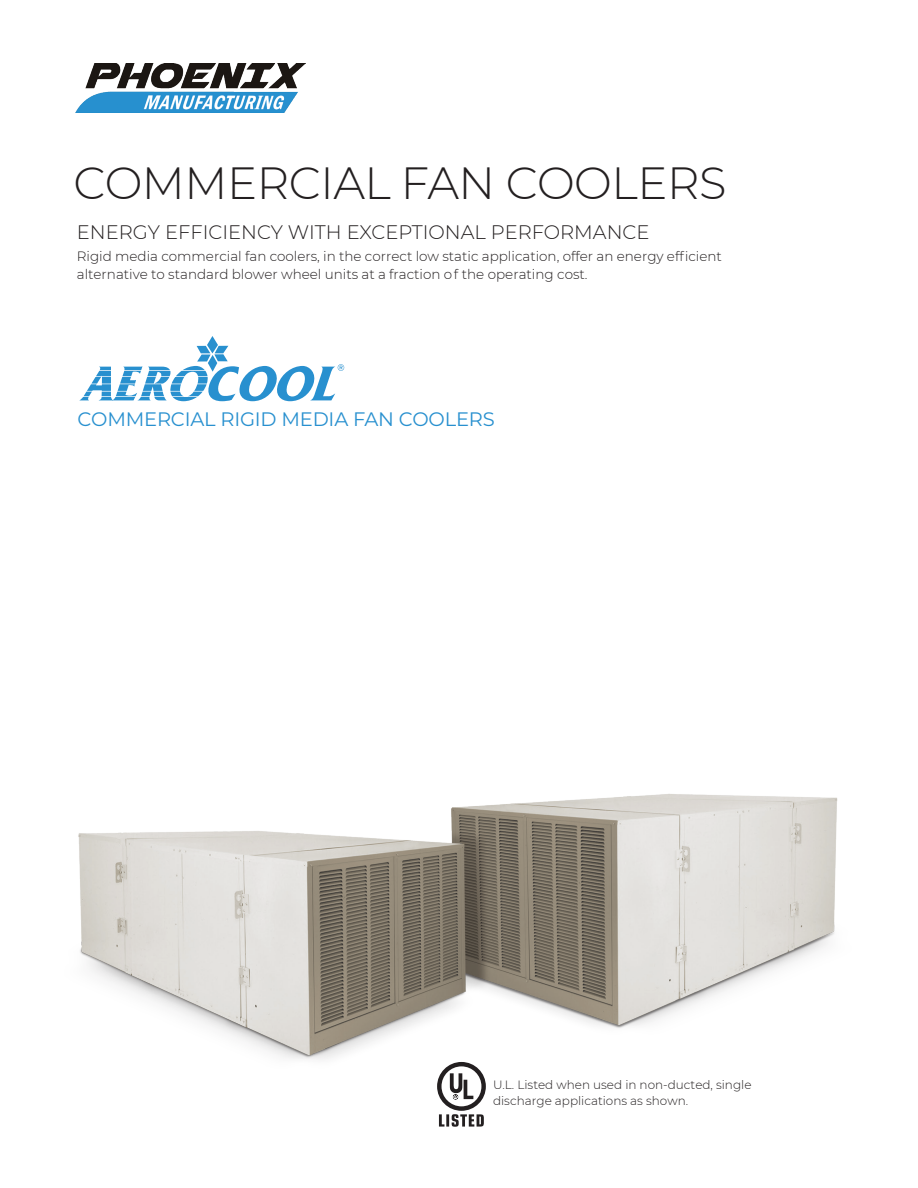
<style>
.page{position:relative;width:918px;height:1188px;background:#fff}
.page>*{position:absolute;margin:0;border:0;box-sizing:border-box;transform-origin:0 0}
.t1{font:300 45px "Montserrat";letter-spacing:-.01em;color:#231f20}
.t2{font:300 19.5px "Montserrat";color:#231f20}
.t3{font:19.5px "Montserrat";letter-spacing:-.01em;color:#2890cf}
.t4{font:300 13.5px/18.9px "Montserrat";color:#231f20}
.t5{font:300 12px/16px "Montserrat";color:#231f20}
</style>
<div class="page">
<svg style="left:79px;top:336px;width:265px;height:65px"></svg>
<img style="left:78px;top:794px;width:760px;height:266px">
<img style="left:75px;top:63px;width:231px;height:49px">
<svg style="left:437px;top:1062px;width:49px;height:65px"></svg>
<h1 class="t1" style="left:74px;top:153px;width:654px">COMMERCIAL FAN COOLERS</h1>
<h2 class="t2" style="left:77px;top:219px;width:574px">ENERGY EFFICIENCY WITH EXCEPTIONAL PERFORMANCE</h2>
<p class="t4" style="left:77px;top:246px;width:647px">Rigid media commercial fan coolers, in the correct low static application, offer an energy efficient alternative to standard blower wheel units at a fraction of the operating cost.</p>
<h2 class="t3" style="left:78px;top:406px;width:419px">COMMERCIAL RIGID MEDIA FAN COOLERS</h2>
<p class="t5" style="left:493px;top:1076px;width:260px">U.L. Listed when used in non-ducted, single discharge applications as shown.</p>
</div>
